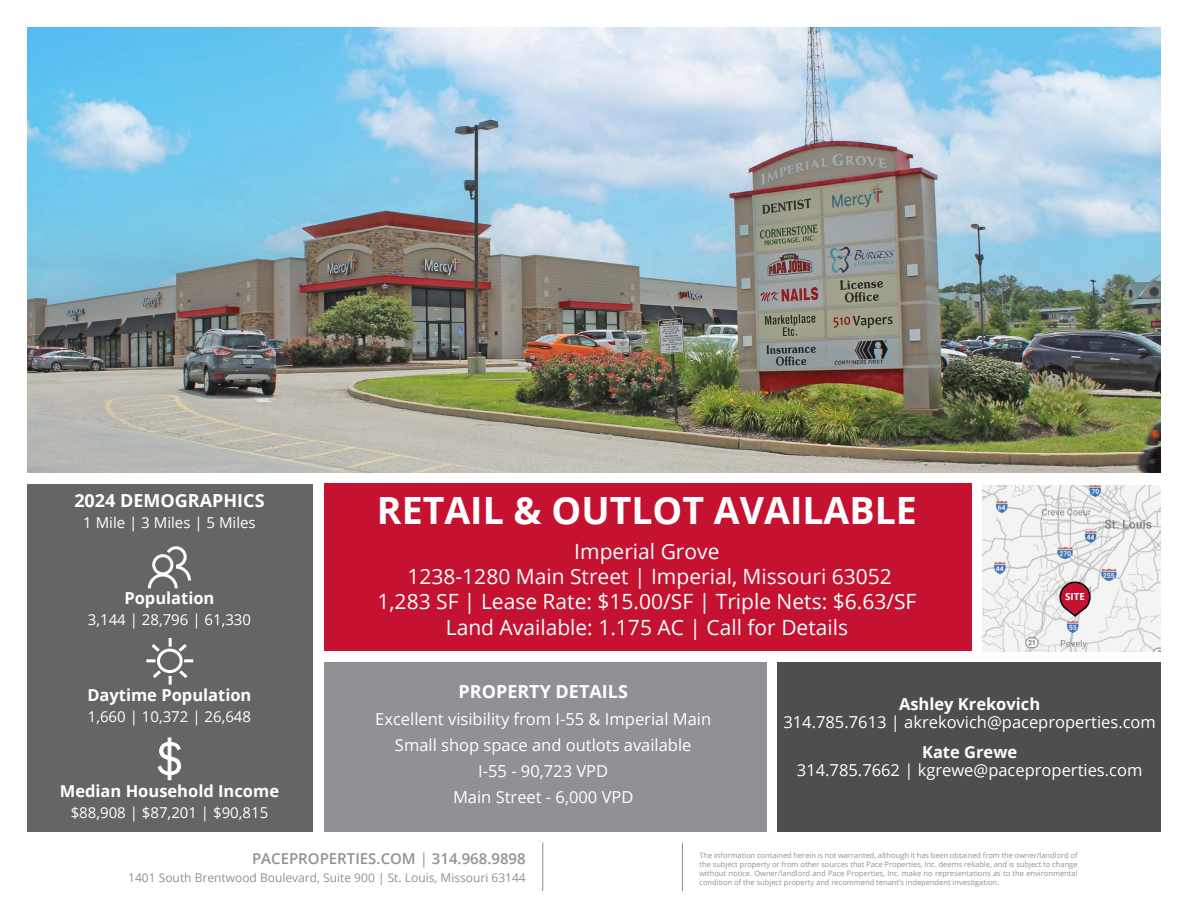
<style>
.page{position:relative;width:1188px;height:918px;background:#fff}
.page>*{position:absolute;margin:0;border:0;box-sizing:border-box;transform-origin:0 0}
.t1{font:700 37.5px "Open Sans";color:#fff}
.t2{font:21px/25.2px "Open Sans";color:#fff;text-align:center}
.t3{font:700 18px "Open Sans";color:#fff}
.t4{font:16.5px/26.2px "Open Sans";color:#fff;text-align:center}
.t5{font:700 16.5px "Open Sans";color:#fff}
.t6{font:15px "Open Sans";color:#fff}
.t7{font:600 15px "Open Sans";color:#8f9194}
.t8{font:12px "Open Sans";color:#8f9194}
.t9{font:700 9.75px "Open Sans";color:#fff}
.t10{font:7.5px/9px "Open Sans";color:#8f9194;text-align:justify}
.s1{font-weight:400}
</style>
<div class="page">
<img style="left:27px;top:27px;width:1134px;height:446px">
<div style="left:27px;top:484px;width:286px;height:347px;background:#656568"></div>
<svg style="left:147px;top:546px;width:44px;height:43px"></svg>
<svg style="left:158px;top:738px;width:23px;height:42px"></svg>
<div style="left:324px;top:484px;width:648px;height:167px;background:#c41230"></div>
<div style="left:324px;top:662px;width:442px;height:169px;background:#8f9194"></div>
<div style="left:778px;top:662px;width:383px;height:169px;background:#4f4d4f"></div>
<img style="left:983px;top:485px;width:178px;height:166px">
<svg style="left:1059px;top:581px;width:32px;height:37px"></svg>
<hr style="left:542px;top:843px;width:1px;height:48px;background:#8f9194">
<hr style="left:682px;top:843px;width:1px;height:48px;background:#8f9194">
<svg style="left:146px;top:638px;width:47px;height:47px"></svg>
<h3 class="t3" style="left:74px;top:487px;width:192px">2024 DEMOGRAPHICS</h3>
<h3 class="t6" style="left:83px;top:512px;width:174px">1 Mile | 3 Miles | 5 Miles</h3>
<h3 class="t5" style="left:124px;top:586px;width:92px">Population</h3>
<h3 class="t6" style="left:88px;top:609px;width:165px">3,144 | 28,796 | 61,330</h3>
<h1 class="t1" style="left:377px;top:484px;width:541px">RETAIL &amp; OUTLOT AVAILABLE</h1>
<h2 class="t2" style="left:378px;top:538px;width:540px">Imperial Grove<br>1238-1280 Main Street | Imperial, Missouri 63052<br>1,283 SF | Lease Rate: $15.00/SF | Triple Nets: $6.63/SF Land Available: 1.175 AC | Call for Details</h2>
<h3 class="t9" style="left:1065px;top:589px;width:21px">SITE</h3>
<h3 class="t5" style="left:87px;top:683px;width:166px">Daytime Population</h3>
<h3 class="t6" style="left:88px;top:706px;width:165px">1,660 | 10,372 | 26,648</h3>
<h3 class="t5" style="left:60px;top:779px;width:221px">Median Household Income</h3>
<h3 class="t6" style="left:71px;top:802px;width:199px">$88,908 | $87,201 | $90,815</h3>
<h3 class="t3" style="left:459px;top:679px;width:171px">PROPERTY DETAILS</h3>
<h3 class="t4" style="left:375px;top:705px;width:337px">Excellent visibility from I-55 &amp; Imperial Main<br>Small shop space and outlots available<br>I-55 - 90,723 VPD<br>Main Street - 6,000 VPD</h3>
<h3 class="t5" style="left:899px;top:693px;width:143px">Ashley Krekovich</h3>
<h3 class="t4" style="left:783px;top:709px;width:374px">314.785.7613 | akrekovich@paceproperties.com</h3>
<h3 class="t5" style="left:922px;top:741px;width:97px">Kate Grewe</h3>
<h3 class="t4" style="left:797px;top:757px;width:347px">314.785.7662 | kgrewe@paceproperties.com</h3>
<h3 class="t7" style="left:252px;top:848px;width:275px">PACEPROPERTIES.COM <span class="s1">|</span> 314.968.9898</h3>
<h3 class="t8" style="left:128px;top:870px;width:399px">1401 South Brentwood Boulevard, Suite 900 | St. Louis, Missouri 63144</h3>
<p class="t10" style="left:699px;top:851px;width:380px">The information contained herein is not warranted, although it has been obtained from the owner/landlord of the subject property or from other sources that Pace Properties, Inc. deems reliable, and is subject to change without notice. Owner/landlord and Pace Properties, Inc. make no representations as to the environmental condition of the subject property and recommend tenant’s independent investigation.</p>
</div>
